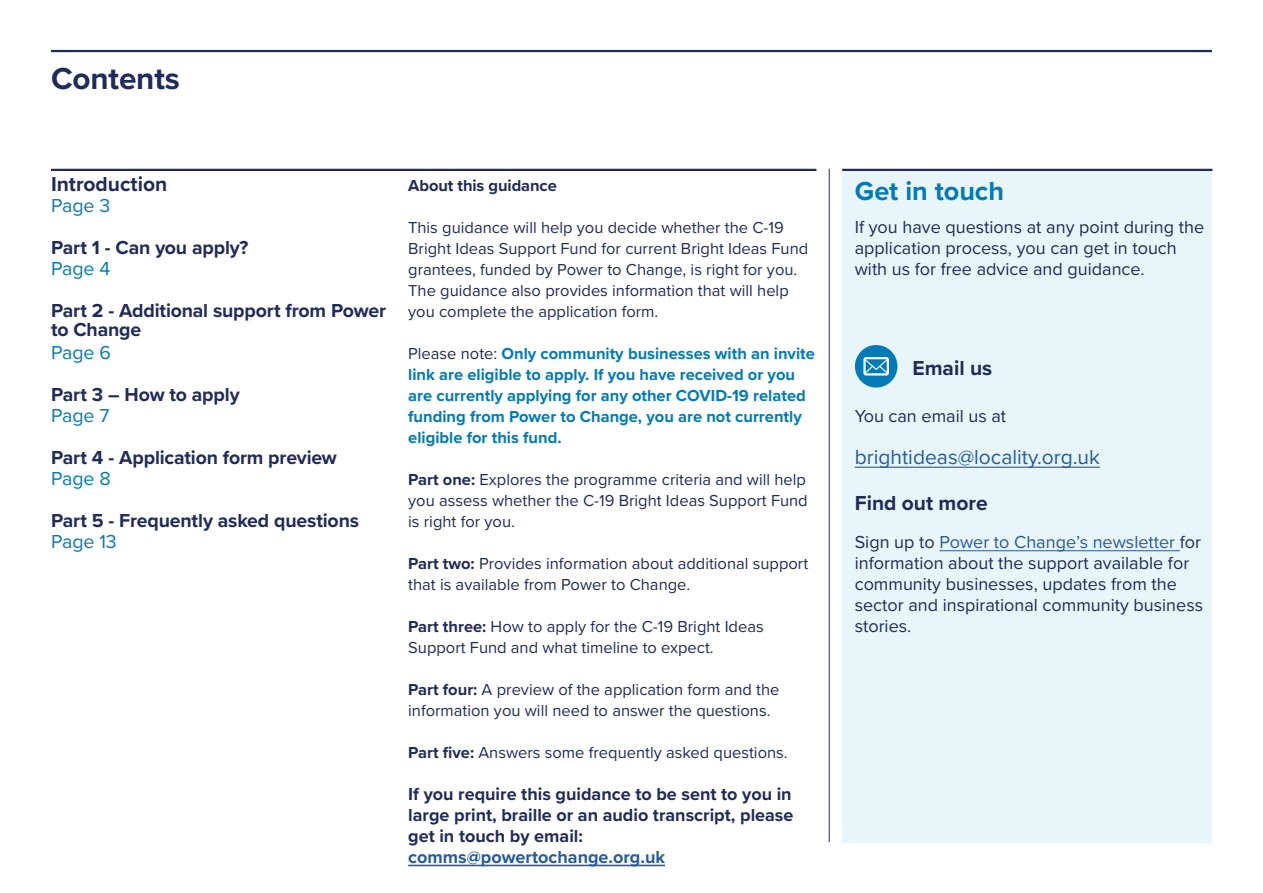
<style>
.page{position:relative;width:1263px;height:893px;background:#fff}
.page>*{position:absolute;margin:0;border:0;box-sizing:border-box;transform-origin:0 0}
.t1{font:700 31.5px "Proxima Nova";letter-spacing:-.005em;color:#212b59}
.t2{font:700 27px "Proxima Nova";color:#007bb7}
.t3{font:700 21px "Proxima Nova";color:#212b59}
.t4{font:21px "Proxima Nova";color:#275b9b}
.t5{font:700 19.5px/19.5px "Proxima Nova";letter-spacing:-.01em;color:#212b59}
.t6{font:19.5px "Proxima Nova";letter-spacing:-.005em;color:#007bb7}
.t7{font:18px/21px "Proxima Nova";color:#212b59}
.t8{font:700 18px/21px "Proxima Nova";color:#212b59;text-align:justify}
.t9{font:700 18px "Proxima Nova";color:#275b9b}
.t10{font:16.5px/21px "Proxima Nova";color:#212b59}
.t11{font:700 16.5px/21px "Proxima Nova";color:#007bb7}
.t12{font:700 16.5px "Proxima Nova";letter-spacing:-.005em;color:#212b59}
.s1{font-weight:400;color:#212b59}
.s2{font-weight:700}
.s3{color:#275b9b}
</style>
<div class="page">
<div style="left:842px;top:171px;width:370px;height:672px;background:#e8f5f9"></div>
<hr style="left:855px;top:467px;width:245px;height:1px;background:#275b9b">
<hr style="left:939px;top:550px;width:241px;height:1px;background:#275b9b">
<div style="left:855px;top:345px;width:42px;height:43px;background:#007bb7;border-radius:50%"></div>
<svg style="left:863px;top:357px;width:26px;height:19px"></svg>
<hr style="left:408px;top:865px;width:257px;height:1px;background:#275b9b">
<hr style="left:51px;top:50px;width:1161px;height:2px;background:#212b59">
<hr style="left:51px;top:169px;width:765px;height:2px;background:#212b59">
<hr style="left:842px;top:169px;width:370px;height:2px;background:#212b59">
<hr style="left:829px;top:169px;width:1px;height:673px;background:#212b59">
<h1 class="t1" style="left:51px;top:55px;width:130px">Contents</h1>
<p class="t3" style="left:51px;top:168px;width:118px">Introduction</p>
<p class="t6" style="left:51px;top:191px;width:61px">Page 3</p>
<p class="t5" style="left:51px;top:237px;width:199px">Part 1 - Can you apply?</p>
<p class="t6" style="left:51px;top:254px;width:61px">Page 4</p>
<p class="t5" style="left:51px;top:300px;width:337px">Part 2 - Additional support from Power to Change</p>
<p class="t6" style="left:51px;top:338px;width:61px">Page 6</p>
<p class="t5" style="left:51px;top:384px;width:190px">Part 3 – How to apply</p>
<p class="t6" style="left:51px;top:401px;width:60px">Page 7</p>
<p class="t5" style="left:51px;top:447px;width:287px">Part 4 - Application form preview</p>
<p class="t6" style="left:51px;top:464px;width:61px">Page 8</p>
<p class="t5" style="left:51px;top:510px;width:310px">Part 5 - Frequently asked questions</p>
<p class="t6" style="left:51px;top:527px;width:67px">Page 13</p>
<p class="t12" style="left:408px;top:173px;width:150px">About this guidance</p>
<p class="t10" style="left:408px;top:216px;width:402px">This guidance will help you decide whether the C-19<br>Bright Ideas Support Fund for current Bright Ideas Fund grantees, funded by Power to Change, is right for you.<br>The guidance also provides information that will help you complete the application form.</p>
<p class="t11" style="left:408px;top:343px;width:408px"><span class="s1">Please note:</span> Only community businesses with an invite link are eligible to apply. If you have received or you are currently applying for any other COVID-19 related funding from Power to Change, you are not currently eligible for this fund.</p>
<p class="t10" style="left:408px;top:468px;width:401px;text-align:justify"><span class="s2">Part one:</span> Explores the programme criteria and will help you assess whether the C-19 Bright Ideas Support Fund is right for you.</p>
<p class="t10" style="left:408px;top:552px;width:401px"><span class="s2">Part two:</span> Provides information about additional support that is available from Power to Change.</p>
<p class="t10" style="left:408px;top:615px;width:357px"><span class="s2">Part three:</span> How to apply for the C-19 Bright Ideas<br>Support Fund and what timeline to expect.</p>
<p class="t10" style="left:408px;top:678px;width:373px"><span class="s2">Part four:</span> A preview of the application form and the information you will need to answer the questions.</p>
<p class="t10" style="left:408px;top:741px;width:381px"><span class="s2">Part five:</span> Answers some frequently asked questions.</p>
<p class="t8" style="left:408px;top:783px;width:387px">If you require this guidance to be sent to you in large print, braille or an audio transcript, please get in touch by email:</p>
<p class="t9" style="left:408px;top:843px;width:258px">comms@powertochange.org.uk</p>
<h2 class="t2" style="left:855px;top:171px;width:151px">Get in touch</h2>
<p class="t7" style="left:855px;top:216px;width:351px">If you have questions at any point during the application process, you can get in touch with us for free advice and guidance.</p>
<p class="t3" style="left:912px;top:352px;width:81px">Email us</p>
<p class="t7" style="left:855px;top:405px;width:153px">You can email us at</p>
<p class="t4" style="left:855px;top:441px;width:247px">brightideas@locality.org.uk</p>
<p class="t3" style="left:855px;top:487px;width:134px">Find out more</p>
<p class="t7" style="left:855px;top:531px;width:350px">Sign up to <span class="s3">Power to Change’s newsletter</span> for information about the support available for community businesses, updates from the sector and inspirational community business stories.</p>
</div>
